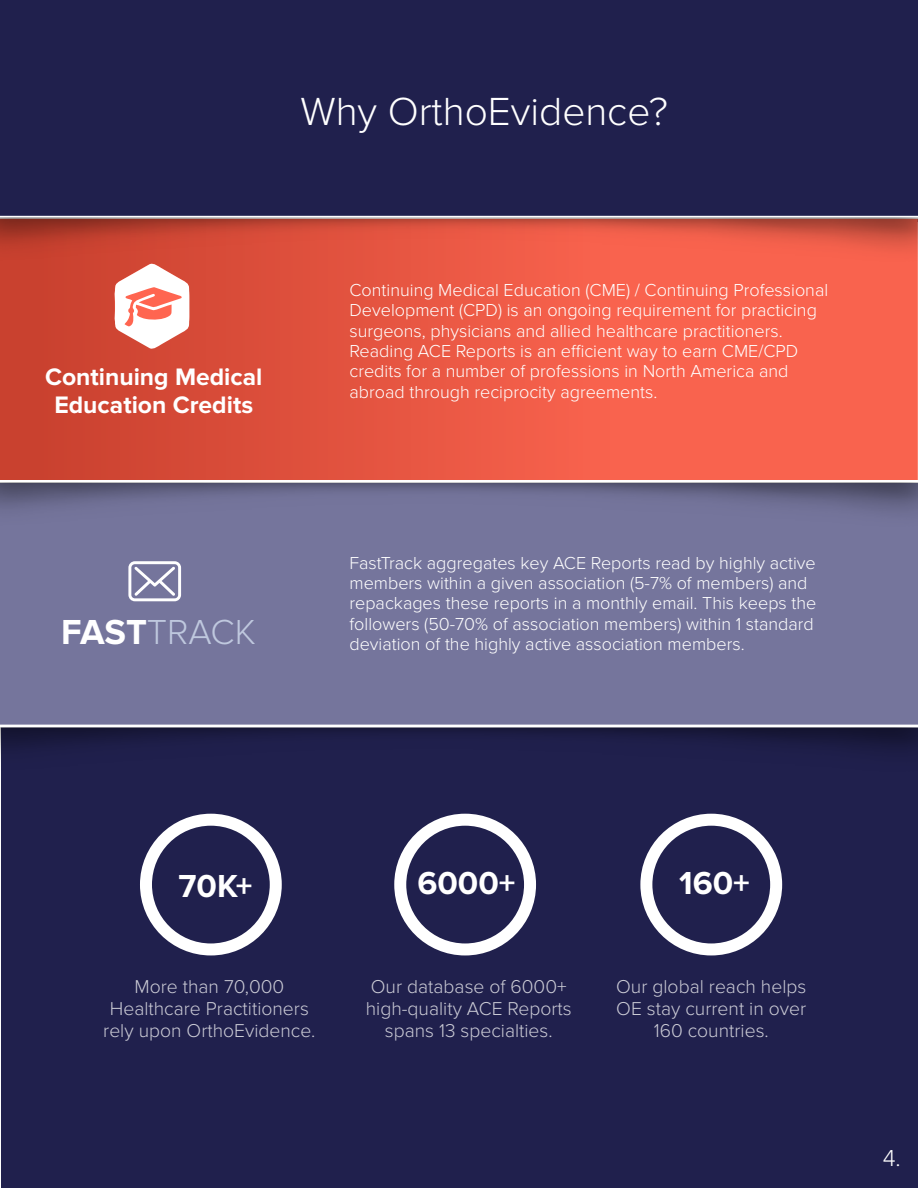
<style>
.page{position:relative;width:918px;height:1188px;background:#fff}
.page>*{position:absolute;margin:0;border:0;box-sizing:border-box;transform-origin:0 0}
.t1{font:300 40.65px "Proxima Nova";color:#fff}
.t2{font:300 36px "Proxima Nova";color:#bfc8de}
.t3{font:700 33px "Proxima Nova";color:#fff}
.t4{font:700 24.75px/27.9px "Proxima Nova";color:#fff;text-align:center}
.t5{font:300 23.85px "Proxima Nova";color:#fff}
.t6{font:300 19.35px/21.8px "Proxima Nova";color:rgb(255 255 255/.77);text-align:center}
.t7{font:300 18px/20.4px "Proxima Nova";color:#fff}
.s1{font-weight:700;color:#fff}
</style>
<div class="page">
<div style="left:0;top:0;width:917px;height:222px;background:#20204d"></div>
<div style="left:823px;top:278px;width:95px;height:202px;background:#f9634e"></div>
<div style="left:0;top:543px;width:918px;height:182px;background:#75759c"></div>
<div style="left:0;top:218px;width:823px;height:263px;background:linear-gradient(to right,#c9412f,#ff6a54)"></div>
<svg style="left:114px;top:278px;width:76px;height:72px"></svg>
<hr style="left:0;top:216px;width:918px;height:3px;background:#fff">
<hr style="left:0;top:480px;width:918px;height:3px;background:#fff">
<svg style="left:128px;top:561px;width:53px;height:40px"></svg>
<div style="left:1px;top:726px;width:917px;height:462px;background:#20204d"></div>
<div style="left:140px;top:814px;width:142px;height:141px;border:12px solid #fff;border-radius:50%"></div>
<div style="left:394px;top:814px;width:142px;height:141px;border:12px solid #fff;border-radius:50%"></div>
<div style="left:640px;top:814px;width:142px;height:141px;border:12px solid #fff;border-radius:50%"></div>
<hr style="left:0;top:725px;width:918px;height:3px;background:#fff">
<img style="left:0;top:482px;width:918px;height:61px">
<img style="left:0;top:217px;width:918px;height:61px">
<h1 class="t1" style="left:300px;top:93px;width:369px">Why OrthoEvidence?</h1>
<h3 class="t4" style="left:45px;top:364px;width:219px">Continuing Medical<br>Education Credits</h3>
<h2 class="t2" style="left:61px;top:615px;width:196px"><span class="s1">FAST</span>TRACK</h2>
<p class="t7" style="left:349px;top:280px;width:480px">Continuing Medical Education (CME) / Continuing Professional Development (CPD) is an ongoing requirement for practicing surgeons, physicians and allied healthcare practitioners.<br>Reading ACE Reports is an efficient way to earn CME/CPD credits for a number of professions in North America and abroad through reciprocity agreements.</p>
<p class="t7" style="left:349px;top:553px;width:468px">FastTrack aggregates key ACE Reports read by highly active members within a given association (5-7% of members) and repackages these reports in a monthly email. This keeps the followers (50-70% of association members) within 1 standard deviation of the highly active association members.</p>
<h3 class="t3" style="left:179px;top:871px;width:75px">70K+</h3>
<h3 class="t3" style="left:417px;top:868px;width:100px">6000+</h3>
<h3 class="t3" style="left:679px;top:868px;width:72px">160+</h3>
<p class="t6" style="left:103px;top:977px;width:214px">More than 70,000<br>Healthcare Practitioners rely upon OrthoEvidence.</p>
<p class="t6" style="left:366px;top:977px;width:207px">Our database of 6000+ high-quality ACE Reports spans 13 specialties.</p>
<p class="t6" style="left:616px;top:977px;width:192px">Our global reach helps<br>OE stay current in over<br>160 countries.</p>
<h3 class="t5" style="left:883px;top:1147px;width:20px">4.</h3>
</div>
